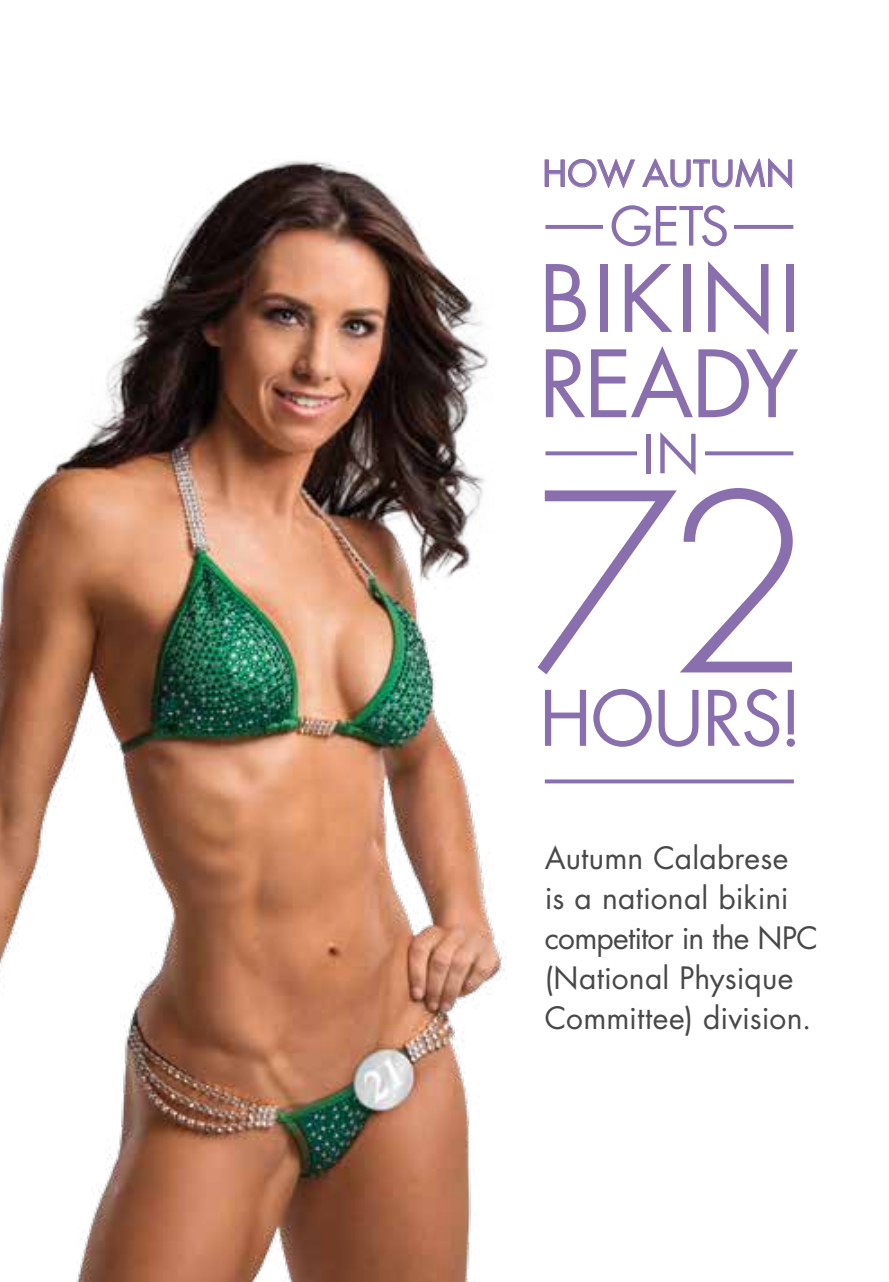
<style>
.page{position:relative;width:889px;height:1282px;background:#fff}
.page>*{position:absolute;margin:0;border:0;box-sizing:border-box;transform-origin:0 0}
.t1{font:300 241.5px "Futura Std";color:#896fae}
.t2{font:90px "Futura Std";letter-spacing:.035em;color:#896fae}
.t3{font:74.25px "Futura Std";letter-spacing:-.02em;color:#896fae}
.t4{font:52.5px "Futura Std";letter-spacing:-.02em;color:#896fae}
.t5{font:500 35px "Futura Std";letter-spacing:.035em;color:#896fae}
.t6{font:30px/40px "Futura Std";color:#474847}
</style>
<div class="page">
<img style="left:0;top:159px;width:725px;height:1123px">
<svg style="left:545px;top:451px;width:248px;height:4px"></svg>
<div style="left:637px;top:430px;width:68px;height:50px;background:#fff"></div>
<svg style="left:545px;top:779px;width:249px;height:4px"></svg>
<svg style="left:545px;top:225px;width:248px;height:4px"></svg>
<div style="left:603px;top:202px;width:131px;height:50px;background:#fff"></div>
<svg style="left:545px;top:159px;width:90px;height:30px"></svg>
<svg style="left:642px;top:158px;width:150px;height:31px"></svg>
<p class="t5" style="left:543px;top:152px;width:252px">HOW AUTUMN</p>
<h3 class="t4" style="left:610px;top:193px;width:121px">GETS</h3>
<h2 class="t2" style="left:539px;top:241px;width:263px">BIKINI</h2>
<h2 class="t2" style="left:539px;top:327px;width:261px">READY</h2>
<h3 class="t4" style="left:642px;top:420px;width:59px">IN</h3>
<h1 class="t1" style="left:528px;top:438px;width:286px">72</h1>
<h3 class="t3" style="left:539px;top:671px;width:266px">HOURS!</h3>
<p class="t6" style="left:545px;top:838px;width:275px">Autumn Calabrese<br>is a national bikini competitor in the NPC (National Physique<br>Committee) division.</p>
</div>
